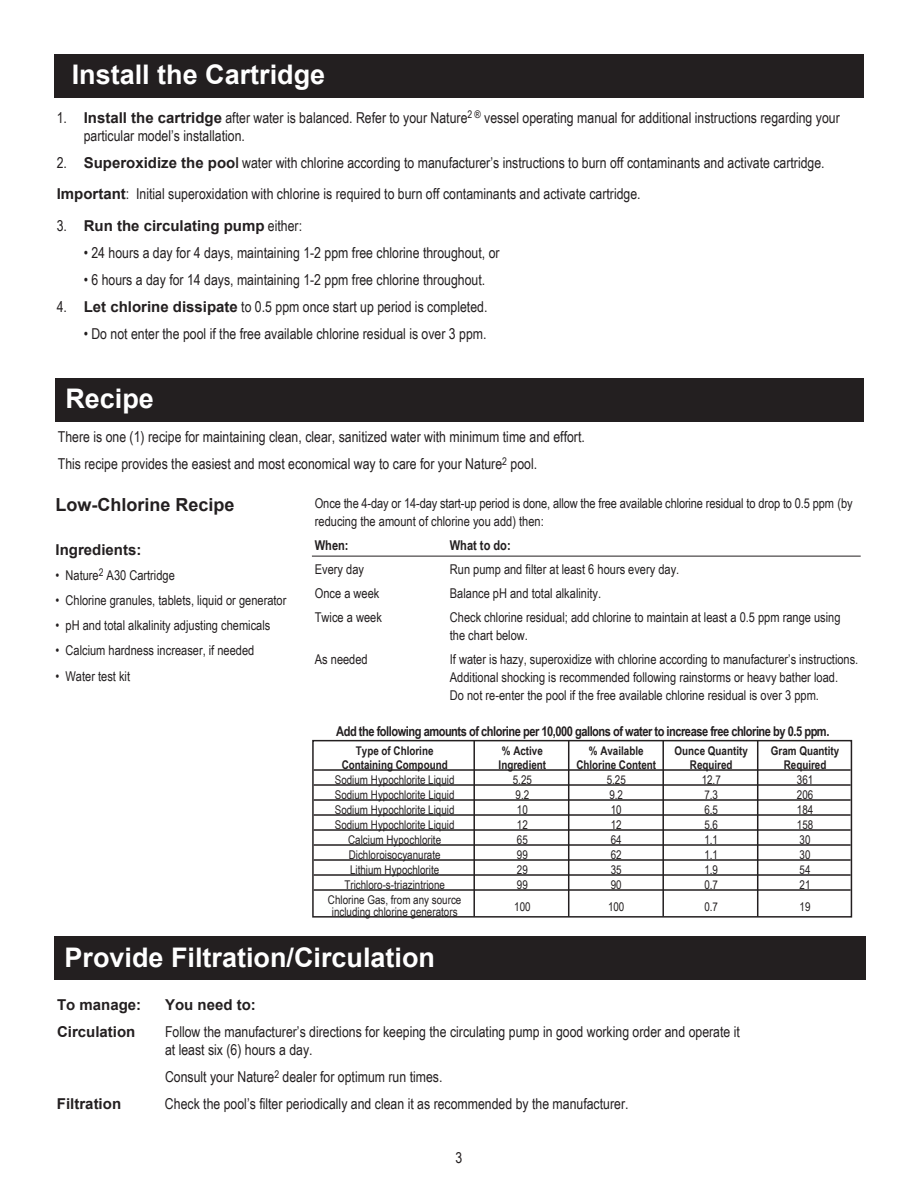
<style>
.page{position:relative;width:918px;height:1188px;background:#fff}
.page>*{position:absolute;margin:0;border:0;box-sizing:border-box;transform-origin:0 0}
.t1{font:700 27px "Arial";color:#fff}
.t2{font:700 18px "Arial";color:#231f20}
.t3{font:15px/18px "Arial Narrow";color:#231f20}
.t4{font:700 15px "Arial";color:#231f20}
.t5{font:13.5px/18px "Arial Narrow";color:#231f20}
.t6{font:700 13.5px "Arial Narrow";letter-spacing:-.035em;color:#231f20}
.t7{font:12px "Arial Narrow";color:#231f20}
.t8{font:700 12px "Arial Narrow";color:#231f20}
.s1{font-family:"Arial";font-weight:700}
.s2{font-weight:700}
.s3{color:#fff}
.s4{font-family:"Arial Narrow";font-weight:400}
</style>
<div class="page">
<div style="left:54px;top:54px;width:810px;height:44px;background:#231f20"></div>
<div style="left:56px;top:378px;width:808px;height:44px;background:#231f20"></div>
<div style="left:54px;top:936px;width:812px;height:44px;background:#231f20"></div>
<hr style="left:312px;top:556px;width:549px;height:1px;background:#231f20">
<div style="left:312px;top:740px;width:540px;height:178px;border:2px solid #231f20"></div>
<hr style="left:314px;top:769px;width:537px;height:2px;background:#231f20">
<hr style="left:314px;top:784px;width:537px;height:2px;background:#231f20">
<hr style="left:314px;top:799px;width:537px;height:2px;background:#231f20">
<hr style="left:314px;top:814px;width:537px;height:2px;background:#231f20">
<hr style="left:314px;top:829px;width:537px;height:2px;background:#231f20">
<hr style="left:314px;top:844px;width:537px;height:2px;background:#231f20">
<hr style="left:314px;top:859px;width:537px;height:2px;background:#231f20">
<hr style="left:314px;top:874px;width:537px;height:2px;background:#231f20">
<hr style="left:314px;top:889px;width:537px;height:2px;background:#231f20">
<hr style="left:473px;top:741px;width:2px;height:176px;background:#231f20">
<hr style="left:568px;top:741px;width:1px;height:176px;background:#231f20">
<hr style="left:662px;top:741px;width:2px;height:176px;background:#231f20">
<hr style="left:757px;top:741px;width:1px;height:176px;background:#231f20">
<h1 class="t1" style="left:72px;top:57px;width:255px">Install the Cartridge</h1>
<p class="t3" style="left:84px;top:108px;width:758px;text-indent:-27px">1. <span class="s1">Install the cartridge</span> after water is balanced. Refer to your Nature<sup>2</sup> <sup>®</sup> vessel operating manual for additional instructions regarding your particular model’s installation.</p>
<p class="t3" style="left:57px;top:146px;width:770px;line-height:31.5px">2. <span class="s1">Superoxidize the poo</span><span class="s2">l</span> water with chlorine according to manufacturer’s instructions to burn off contaminants and activate cartridge.<br><span class="s1">Important</span>: Initial superoxidation with chlorine is required to burn off contaminants and activate cartridge.<span class="s3">_____________</span></p>
<p class="t4" style="left:57px;top:216px;width:247px"><span class="s4">3.</span> Run the circulating pump <span class="s4">either:</span></p>
<p class="t3" style="left:84px;top:243px;width:417px">• 24 hours a day for 4 days, maintaining 1-2 ppm free chlorine throughout, or</p>
<p class="t3" style="left:84px;top:270px;width:403px">• 6 hours a day for 14 days, maintaining 1-2 ppm free chlorine throughout.</p>
<p class="t3" style="left:57px;top:297px;width:432px">4. <span class="s1">Let chlorine dissipate</span> to 0.5 ppm once start up period is completed.</p>
<p class="t3" style="left:84px;top:324px;width:404px">• Do not enter the pool if the free available chlorine residual is over 3 ppm.</p>
<h1 class="t1" style="left:65px;top:381px;width:90px">Recipe</h1>
<p class="t3" style="left:58px;top:423px;width:529px;line-height:27px">There is one (1) recipe for maintaining clean, clear, sanitized water with minimum time and effort.<br>This recipe provides the easiest and most economical way to care for your Nature<sup>2</sup> pool.</p>
<p class="t2" style="left:56px;top:493px;width:181px">Low-Chlorine Recipe</p>
<p class="t4" style="left:56px;top:540px;width:87px">Ingredients:</p>
<p class="t5" style="left:56px;top:566px;width:121px">• Nature<sup>2</sup> A30 Cartridge</p>
<p class="t5" style="left:55px;top:591px;width:232px">• Chlorine granules, tablets, liquid or generator</p>
<p class="t5" style="left:55px;top:616px;width:216px">• pH and total alkalinity adjusting chemicals</p>
<p class="t5" style="left:55px;top:641px;width:200px">• Calcium hardness increaser, if needed</p>
<p class="t5" style="left:55px;top:666px;width:76px">• Water test kit</p>
<p class="t5" style="left:315px;top:494px;width:539px">Once the 4-day or 14-day start-up period is done, allow the free available chlorine residual to drop to 0.5 ppm (by reducing the amount of chlorine you add) then:</p>
<p class="t6" style="left:315px;top:535px;width:35px">When:</p>
<p class="t6" style="left:450px;top:535px;width:62px">What to do:</p>
<p class="t5" style="left:315px;top:560px;width:51px">Every day</p>
<p class="t5" style="left:450px;top:560px;width:231px">Run pump and filter at least 6 hours every day.</p>
<p class="t5" style="left:315px;top:584px;width:66px">Once a week</p>
<p class="t5" style="left:450px;top:584px;width:153px">Balance pH and total alkalinity.</p>
<p class="t5" style="left:315px;top:608px;width:69px">Twice a week</p>
<p class="t5" style="left:450px;top:608px;width:392px">Check chlorine residual; add chlorine to maintain at least a 0.5 ppm range using the chart below.</p>
<p class="t5" style="left:315px;top:650px;width:54px">As needed</p>
<p class="t5" style="left:450px;top:650px;width:410px">If water is hazy, superoxidize with chlorine according to manufacturer’s instructions.<br>Additional shocking is recommended following rainstorms or heavy bather load.<br>Do not re-enter the pool if the free available chlorine residual is over 3 ppm.</p>
<p class="t6" style="left:336px;top:721px;width:495px">Add the following amounts of chlorine per 10,000 gallons of water to increase free chlorine by 0.5 ppm.</p>
<p class="t8" style="left:356px;top:742px;width:79px">Type of Chlorine</p>
<p class="t8" style="left:502px;top:742px;width:43px">% Active</p>
<p class="t8" style="left:589px;top:742px;width:56px">% Available</p>
<p class="t8" style="left:675px;top:742px;width:75px">Ounce Quantity</p>
<p class="t8" style="left:771px;top:742px;width:70px">Gram Quantity</p>
<p class="t8" style="left:342px;top:755px;width:108px">Containing Compound</p>
<p class="t8" style="left:499px;top:755px;width:49px">Ingredient</p>
<p class="t8" style="left:576px;top:755px;width:81px">Chlorine Content</p>
<p class="t8" style="left:690px;top:755px;width:44px">Required</p>
<p class="t8" style="left:784px;top:755px;width:44px">Required</p>
<p class="t7" style="left:335px;top:771px;width:121px">Sodium Hypochlorite Liquid</p>
<p class="t7" style="left:513px;top:771px;width:21px">5.25</p>
<p class="t7" style="left:607px;top:771px;width:21px">5.25</p>
<p class="t7" style="left:702px;top:771px;width:21px">12.7</p>
<p class="t7" style="left:797px;top:771px;width:18px">361</p>
<p class="t7" style="left:335px;top:786px;width:121px">Sodium Hypochlorite Liquid</p>
<p class="t7" style="left:516px;top:786px;width:15px">9.2</p>
<p class="t7" style="left:609px;top:786px;width:15px">9.2</p>
<p class="t7" style="left:704px;top:786px;width:15px">7.3</p>
<p class="t7" style="left:797px;top:786px;width:18px">206</p>
<p class="t7" style="left:335px;top:801px;width:121px">Sodium Hypochlorite Liquid</p>
<p class="t7" style="left:517px;top:801px;width:12px">10</p>
<p class="t7" style="left:611px;top:801px;width:12px">10</p>
<p class="t7" style="left:704px;top:801px;width:15px">6.5</p>
<p class="t7" style="left:797px;top:801px;width:18px">184</p>
<p class="t7" style="left:335px;top:816px;width:121px">Sodium Hypochlorite Liquid</p>
<p class="t7" style="left:517px;top:816px;width:12px">12</p>
<p class="t7" style="left:611px;top:816px;width:12px">12</p>
<p class="t7" style="left:704px;top:816px;width:15px">5.6</p>
<p class="t7" style="left:797px;top:816px;width:18px">158</p>
<p class="t7" style="left:348px;top:831px;width:94px">Calcium Hypochlorite</p>
<p class="t7" style="left:517px;top:831px;width:12px">65</p>
<p class="t7" style="left:611px;top:831px;width:12px">64</p>
<p class="t7" style="left:704px;top:831px;width:15px">1.1</p>
<p class="t7" style="left:800px;top:831px;width:12px">30</p>
<p class="t7" style="left:349px;top:846px;width:93px">Dichloroisocyanurate</p>
<p class="t7" style="left:517px;top:846px;width:12px">99</p>
<p class="t7" style="left:611px;top:846px;width:12px">62</p>
<p class="t7" style="left:704px;top:846px;width:15px">1.1</p>
<p class="t7" style="left:800px;top:846px;width:12px">30</p>
<p class="t7" style="left:350px;top:861px;width:91px">Lithium Hypochlorite</p>
<p class="t7" style="left:517px;top:861px;width:12px">29</p>
<p class="t7" style="left:611px;top:861px;width:12px">35</p>
<p class="t7" style="left:704px;top:861px;width:15px">1.9</p>
<p class="t7" style="left:800px;top:861px;width:12px">54</p>
<p class="t7" style="left:344px;top:876px;width:102px">Trichloro-s-triazintrione</p>
<p class="t7" style="left:517px;top:876px;width:12px">99</p>
<p class="t7" style="left:611px;top:876px;width:12px">90</p>
<p class="t7" style="left:704px;top:876px;width:15px">0.7</p>
<p class="t7" style="left:800px;top:876px;width:12px">21</p>
<p class="t7" style="left:328px;top:891px;width:135px">Chlorine Gas, from any source</p>
<p class="t7" style="left:514px;top:898px;width:18px">100</p>
<p class="t7" style="left:608px;top:898px;width:18px">100</p>
<p class="t7" style="left:704px;top:898px;width:15px">0.7</p>
<p class="t7" style="left:800px;top:898px;width:12px">19</p>
<p class="t7" style="left:332px;top:903px;width:127px">including chlorine generators</p>
<h1 class="t1" style="left:65px;top:940px;width:372px">Provide Filtration/Circulation</h1>
<p class="t4" style="left:57px;top:995px;width:86px">To manage:</p>
<p class="t4" style="left:165px;top:995px;width:92px">You need to:</p>
<p class="t4" style="left:57px;top:1022px;width:80px">Circulation</p>
<p class="t3" style="left:165px;top:1022px;width:576px">Follow the manufacturer’s directions for keeping the circulating pump in good working order and operate it at least six (6) hours a day.</p>
<p class="t3" style="left:165px;top:1067px;width:279px">Consult your Nature<sup>2</sup> dealer for optimum run times.</p>
<p class="t4" style="left:57px;top:1094px;width:66px">Filtration</p>
<p class="t3" style="left:165px;top:1094px;width:465px">Check the pool’s filter periodically and clean it as recommended by the manufacturer.</p>
<p class="t3" style="left:456px;top:1148px;width:8px">3</p>
</div>
